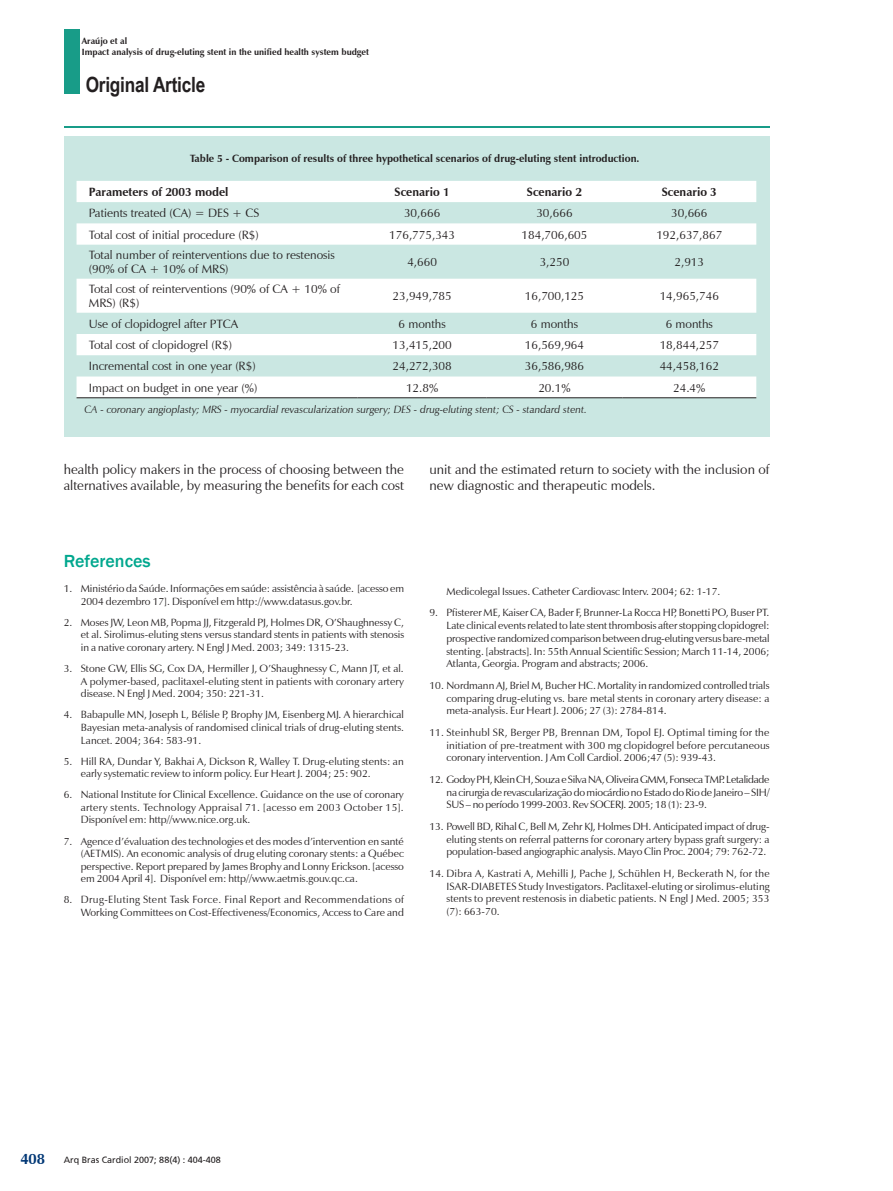
<style>
.page{position:relative;width:893px;height:1191px;background:#fff}
.page>*{position:absolute;margin:0;border:0;box-sizing:border-box;transform-origin:0 0}
.t1{font:700 21px "Arial Narrow";letter-spacing:-.01em;color:#231f20}
.Referências{font:500 18px "Franklin Gothic";color:#00a78e}
.t2{font:700 15px "Zapf Humanist 601 BT";color:#013775}
.Texto{font:13.5px/16.2px "Zapf Humanist 601 BT";color:#231f20}
._02_TABELA_texto_cop{font:12px/14.4px "Zapf Humanist 601 BT";color:#231f20}
._02_TABELA_texto_cop-2{font:700 12px "Zapf Humanist 601 BT";color:#231f20}
.Refer_bibliog{font:10.5px/12.9px "Zapf Humanist 601 BT";color:#231f20;text-align:justify}
._03_TABELA_ref{font:italic 10.5px "Zapf Humanist 601 BT";color:#231f20}
._00_TÍTULO{font:700 10.5px "Zapf Humanist 601 BT";color:#231f20}
.t3{font:700 9px "Zapf Humanist 601 BT";color:#231f20}
.t4{font:9px "Frutiger";color:#231f20}
</style>
<div class="page">
<hr style="left:64px;top:126px;width:706px;height:2px;background:#189c88">
<div style="left:64px;top:29px;width:16px;height:65px;background:#189c88"></div>
<div style="left:64px;top:136px;width:706px;height:301px;background:#cae7e2"></div>
<svg style="left:77px;top:181px;width:679px;height:216px;fill:#fff"></svg>
<hr style="left:77px;top:397px;width:281px;height:1px;background:#231f20">
<hr style="left:358px;top:397px;width:129px;height:1px;background:#231f20">
<hr style="left:487px;top:397px;width:135px;height:1px;background:#231f20">
<hr style="left:622px;top:397px;width:134px;height:1px;background:#231f20">
<p class="t3" style="left:82px;top:36px;width:47px">Araújo et al</p>
<p class="t3" style="left:82px;top:47px;width:289px">Impact analysis of drug-eluting stent in the unified health system budget</p>
<h1 class="t1" style="left:86px;top:68px;width:121px">Original Article</h1>
<p class="_00_TÍTULO" style="left:190px;top:152px;width:451px">Table 5 - Comparison of results of three hypothetical scenarios of drug-eluting stent introduction.</p>
<p class="_02_TABELA_texto_cop-2" style="left:89px;top:184px;width:141px">Parameters of 2003 model</p>
<p class="_02_TABELA_texto_cop-2" style="left:395px;top:184px;width:57px">Scenario 1</p>
<p class="_02_TABELA_texto_cop-2" style="left:527px;top:184px;width:57px">Scenario 2</p>
<p class="_02_TABELA_texto_cop-2" style="left:662px;top:184px;width:57px">Scenario 3</p>
<p class="_02_TABELA_texto_cop" style="left:89px;top:206px;width:172px">Patients treated (CA) = DES + CS</p>
<p class="_02_TABELA_texto_cop" style="left:404px;top:206px;width:38px">30,666</p>
<p class="_02_TABELA_texto_cop" style="left:536px;top:206px;width:38px">30,666</p>
<p class="_02_TABELA_texto_cop" style="left:671px;top:206px;width:38px">30,666</p>
<p class="_02_TABELA_texto_cop" style="left:89px;top:227px;width:171px">Total cost of initial procedure (R$)</p>
<p class="_02_TABELA_texto_cop" style="left:389px;top:227px;width:67px">176,775,343</p>
<p class="_02_TABELA_texto_cop" style="left:522px;top:227px;width:67px">184,706,605</p>
<p class="_02_TABELA_texto_cop" style="left:656px;top:227px;width:67px">192,637,867</p>
<p class="_02_TABELA_texto_cop" style="left:89px;top:248px;width:247px">Total number of reinterventions due to restenosis (90% of CA + 10% of MRS)</p>
<p class="_02_TABELA_texto_cop" style="left:407px;top:255px;width:31px">4,660</p>
<p class="_02_TABELA_texto_cop" style="left:540px;top:255px;width:31px">3,250</p>
<p class="_02_TABELA_texto_cop" style="left:674px;top:255px;width:31px">2,913</p>
<p class="_02_TABELA_texto_cop" style="left:89px;top:282px;width:253px">Total cost of reinterventions (90% of CA + 10% of<br>MRS) (R$)</p>
<p class="_02_TABELA_texto_cop" style="left:393px;top:289px;width:61px">23,949,785</p>
<p class="_02_TABELA_texto_cop" style="left:525px;top:289px;width:61px">16,700,125</p>
<p class="_02_TABELA_texto_cop" style="left:660px;top:289px;width:61px">14,965,746</p>
<p class="_02_TABELA_texto_cop" style="left:89px;top:316px;width:151px">Use of clopidogrel after PTCA</p>
<p class="_02_TABELA_texto_cop" style="left:399px;top:316px;width:49px">6 months</p>
<p class="_02_TABELA_texto_cop" style="left:531px;top:316px;width:49px">6 months</p>
<p class="_02_TABELA_texto_cop" style="left:666px;top:316px;width:49px">6 months</p>
<p class="_02_TABELA_texto_cop" style="left:89px;top:338px;width:145px">Total cost of clopidogrel (R$)</p>
<p class="_02_TABELA_texto_cop" style="left:393px;top:338px;width:61px">13,415,200</p>
<p class="_02_TABELA_texto_cop" style="left:525px;top:338px;width:61px">16,569,964</p>
<p class="_02_TABELA_texto_cop" style="left:660px;top:338px;width:61px">18,844,257</p>
<p class="_02_TABELA_texto_cop" style="left:89px;top:359px;width:168px">Incremental cost in one year (R$)</p>
<p class="_02_TABELA_texto_cop" style="left:393px;top:359px;width:61px">24,272,308</p>
<p class="_02_TABELA_texto_cop" style="left:525px;top:359px;width:61px">36,586,986</p>
<p class="_02_TABELA_texto_cop" style="left:660px;top:359px;width:61px">44,458,162</p>
<p class="_02_TABELA_texto_cop" style="left:89px;top:380px;width:170px">Impact on budget in one year (%)</p>
<p class="_02_TABELA_texto_cop" style="left:406px;top:380px;width:34px">12.8%</p>
<p class="_02_TABELA_texto_cop" style="left:538px;top:380px;width:34px">20.1%</p>
<p class="_02_TABELA_texto_cop" style="left:673px;top:380px;width:34px">24.4%</p>
<p class="_03_TABELA_ref" style="left:85px;top:402px;width:504px">CA - coronary angioplasty; MRS - myocardial revascularization surgery; DES - drug-eluting stent; CS - standard stent.</p>
<p class="Texto" style="left:64px;top:461px;width:342px">health policy makers in the process of choosing between the alternatives available, by measuring the benefits for each cost</p>
<p class="Referências" style="left:64px;top:549px;width:88px">References</p>
<p class="Refer_bibliog" style="left:81px;top:582px;width:325px;text-indent:-17px">1. Ministério da Saúde. Informações em saúde: assistência à saúde. [acesso em<br>2004 dezembro 17]. Disponível em http://www.datasus.gov.br.</p>
<p class="Refer_bibliog" style="left:81px;top:616px;width:325px;text-indent:-17px">2. Moses JW, Leon MB, Popma JJ, Fitzgerald PJ, Holmes DR, O’Shaughnessy C, et al. Sirolimus-eluting stens versus standard stents in patients with stenosis in a native coronary artery. N Engl J Med. 2003; 349: 1315-23.</p>
<p class="Refer_bibliog" style="left:81px;top:662px;width:325px;text-indent:-17px">3. Stone GW, Ellis SG, Cox DA, Hermiller J, O’Shaughnessy C, Mann JT, et al.<br>A polymer-based, paclitaxel-eluting stent in patients with coronary artery disease. N Engl J Med. 2004; 350: 221-31.</p>
<p class="Refer_bibliog" style="left:81px;top:708px;width:325px;text-indent:-17px">4. Babapulle MN, Joseph L, Bélisle P, Brophy JM, Eisenberg MJ. A hierarchical Bayesian meta-analysis of randomised clinical trials of drug-eluting stents.<br>Lancet. 2004; 364: 583-91.</p>
<p class="Refer_bibliog" style="left:81px;top:754px;width:325px;text-indent:-17px">5. Hill RA, Dundar Y, Bakhai A, Dickson R, Walley T. Drug-eluting stents: an early systematic review to inform policy. Eur Heart J. 2004; 25: 902.</p>
<p class="Refer_bibliog" style="left:81px;top:788px;width:325px;text-indent:-17px">6. National Institute for Clinical Excellence. Guidance on the use of coronary artery stents. Technology Appraisal 71. [acesso em 2003 October 15].<br>Disponível em: http//www.nice.org.uk.</p>
<p class="Refer_bibliog" style="left:81px;top:834px;width:325px;text-indent:-17px">7. Agence d’évaluation des technologies et des modes d’intervention en santé (AETMIS). An economic analysis of drug eluting coronary stents: a Québec perspective. Report prepared by James Brophy and Lonny Erickson. [acesso em 2004 April 4]. Disponível em: http//www.aetmis.gouv.qc.ca.</p>
<p class="Refer_bibliog" style="left:64px;top:893px;width:342px;text-align:right">8. Drug-Eluting Stent Task Force. Final Report and Recommendations of<br>Working Committees on Cost-Effectiveness/Economics, Access to Care and</p>
<p class="Texto" style="left:429px;top:461px;width:342px">unit and the estimated return to society with the inclusion of new diagnostic and therapeutic models.</p>
<p class="Refer_bibliog" style="left:446px;top:584px;width:275px">Medicolegal Issues. Catheter Cardiovasc Interv. 2004; 62: 1-17.</p>
<p class="Refer_bibliog" style="left:446px;top:606px;width:325px;text-indent:-17px">9. Pfisterer ME, Kaiser CA, Bader F, Brunner-La Rocca HP, Bonetti PO, Buser PT.<br>Late clinical events related to late stent thrombosis after stopping clopidogrel: prospective randomized comparison between drug-eluting versus bare-metal stenting. [abstracts]. In: 55th Annual Scientific Session; March 11-14, 2006; Atlanta, Georgia. Program and abstracts; 2006.</p>
<p class="Refer_bibliog" style="left:446px;top:678px;width:324px;text-indent:-17px">10. Nordmann AJ, Briel M, Bucher HC. Mortality in randomized controlled trials comparing drug-eluting vs. bare metal stents in coronary artery disease: a meta-analysis. Eur Heart J. 2006; 27 (3): 2784-814.</p>
<p class="Refer_bibliog" style="left:446px;top:725px;width:325px;text-indent:-17px">11. Steinhubl SR, Berger PB, Brennan DM, Topol EJ. Optimal timing for the initiation of pre-treatment with 300 mg clopidogrel before percutaneous coronary intervention. J Am Coll Cardiol. 2006;47 (5): 939-43.</p>
<p class="Refer_bibliog" style="left:446px;top:772px;width:325px;text-indent:-17px">12. Godoy PH, Klein CH, Souza e Silva NA, Oliveira GMM, Fonseca TMP. Letalidade na cirurgia de revascularização do miocárdio no Estado do Rio de Janeiro – SIH/ SUS – no período 1999-2003. Rev SOCERJ. 2005; 18 (1): 23-9.</p>
<p class="Refer_bibliog" style="left:446px;top:819px;width:325px;text-indent:-17px">13. Powell BD, Rihal C, Bell M, Zehr KJ, Holmes DH. Anticipated impact of drug&shy;eluting stents on referral patterns for coronary artery bypass graft surgery: a population-based angiographic analysis. Mayo Clin Proc. 2004; 79: 762-72.</p>
<p class="Refer_bibliog" style="left:446px;top:866px;width:325px;text-indent:-17px">14. Dibra A, Kastrati A, Mehilli J, Pache J, Schühlen H, Beckerath N, for the ISAR-DIABETES Study Investigators. Paclitaxel-eluting or sirolimus-eluting stents to prevent restenosis in diabetic patients. N Engl J Med. 2005; 353 (7): 663-70.</p>
<h3 class="t2" style="left:20px;top:1149px;width:26px">408</h3>
<p class="t4" style="left:64px;top:1154px;width:159px">Arq Bras Cardiol 2007; 88(4) : 404-408</p>
</div>
